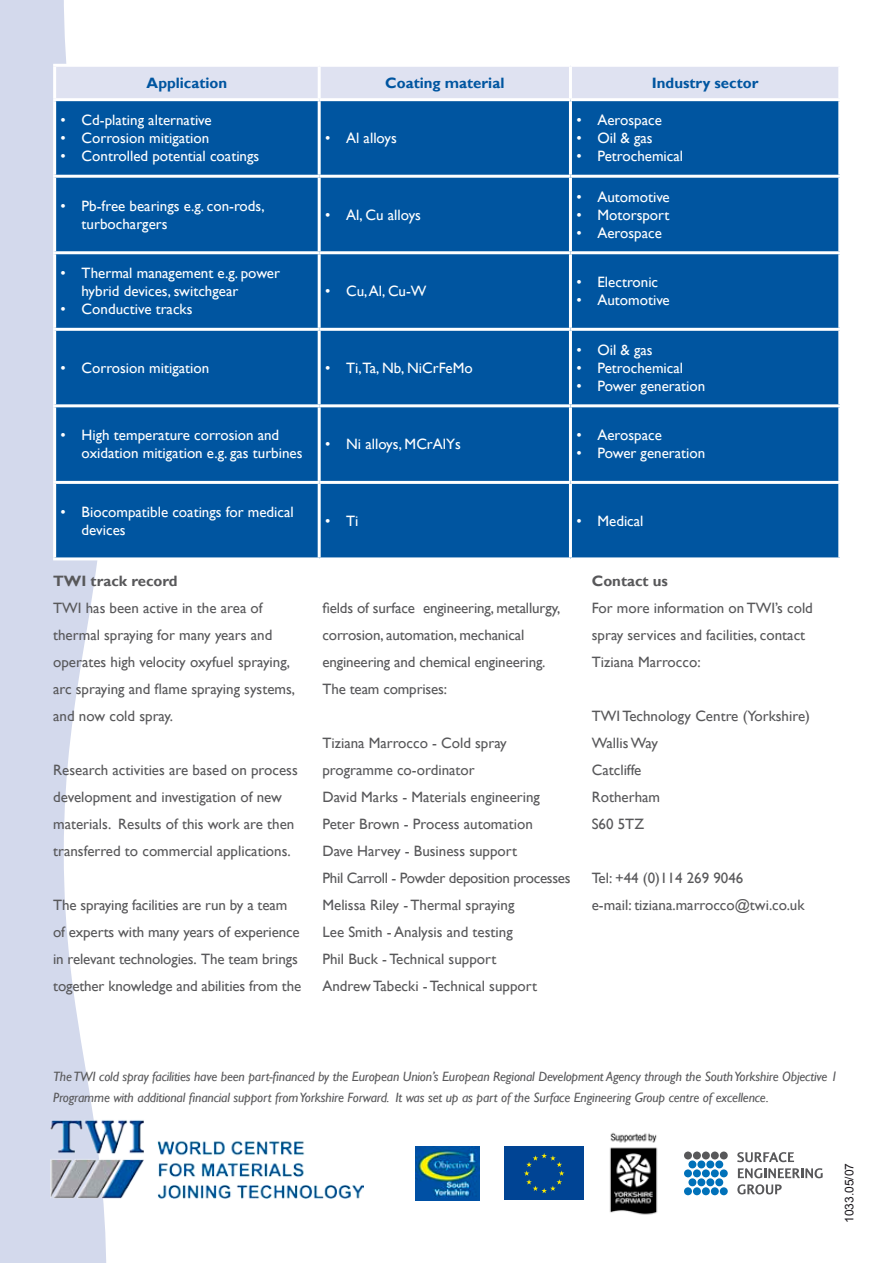
<style>
.page{position:relative;width:893px;height:1263px;background:#fff}
.page>*{position:absolute;margin:0;border:0;box-sizing:border-box;transform-origin:0 0}
.t1{font:15px/27px "Gill Sans";color:#58585a}
.t2{font:15px/18px "Gill Sans";color:#fff}
.t3{font:700 15px "Gill Sans";color:#0055a0}
.t4{font:700 15px "Gill Sans";color:#58585a}
.t5{font:italic 13.5px/21px "Gill Sans";letter-spacing:-.01em;color:#58585a}
.t6{font:12px "Arial";color:#1a171c}
</style>
<div class="page">
<svg style="left:0;top:0;width:106px;height:1263px;fill:#d3d9ec"></svg>
<div style="left:56px;top:67px;width:782px;height:31px;background:#dfe2f1"></div>
<div style="left:56px;top:101px;width:782px;height:456px;background:#0055a0"></div>
<hr style="left:53px;top:64px;width:266px;height:3px;background:#fff">
<hr style="left:53px;top:67px;width:3px;height:31px;background:#fff">
<hr style="left:318px;top:67px;width:3px;height:31px;background:#fff">
<hr style="left:569px;top:67px;width:3px;height:31px;background:#fff">
<hr style="left:53px;top:98px;width:266px;height:3px;background:#fff">
<hr style="left:53px;top:101px;width:3px;height:74px;background:#fff">
<hr style="left:318px;top:101px;width:3px;height:74px;background:#fff">
<hr style="left:569px;top:101px;width:3px;height:74px;background:#fff">
<hr style="left:53px;top:175px;width:266px;height:3px;background:#fff">
<hr style="left:53px;top:178px;width:3px;height:73px;background:#fff">
<hr style="left:319px;top:175px;width:251px;height:3px;background:#fff">
<hr style="left:318px;top:178px;width:3px;height:73px;background:#fff">
<hr style="left:570px;top:175px;width:271px;height:3px;background:#fff">
<hr style="left:569px;top:178px;width:3px;height:73px;background:#fff">
<hr style="left:53px;top:251px;width:266px;height:3px;background:#fff">
<hr style="left:53px;top:254px;width:3px;height:74px;background:#fff">
<hr style="left:319px;top:251px;width:251px;height:3px;background:#fff">
<hr style="left:318px;top:254px;width:3px;height:74px;background:#fff">
<hr style="left:570px;top:251px;width:271px;height:3px;background:#fff">
<hr style="left:569px;top:254px;width:3px;height:74px;background:#fff">
<hr style="left:53px;top:328px;width:266px;height:3px;background:#fff">
<hr style="left:53px;top:331px;width:3px;height:73px;background:#fff">
<hr style="left:319px;top:328px;width:251px;height:3px;background:#fff">
<hr style="left:318px;top:331px;width:3px;height:73px;background:#fff">
<hr style="left:570px;top:328px;width:271px;height:3px;background:#fff">
<hr style="left:569px;top:331px;width:3px;height:73px;background:#fff">
<hr style="left:53px;top:404px;width:266px;height:3px;background:#fff">
<hr style="left:53px;top:407px;width:3px;height:74px;background:#fff">
<hr style="left:319px;top:404px;width:251px;height:3px;background:#fff">
<hr style="left:318px;top:407px;width:3px;height:74px;background:#fff">
<hr style="left:570px;top:404px;width:271px;height:3px;background:#fff">
<hr style="left:569px;top:407px;width:3px;height:74px;background:#fff">
<hr style="left:53px;top:481px;width:266px;height:3px;background:#fff">
<hr style="left:53px;top:484px;width:3px;height:73px;background:#fff">
<hr style="left:319px;top:481px;width:251px;height:3px;background:#fff">
<hr style="left:318px;top:484px;width:3px;height:73px;background:#fff">
<hr style="left:570px;top:481px;width:271px;height:3px;background:#fff">
<hr style="left:569px;top:484px;width:3px;height:73px;background:#fff">
<hr style="left:53px;top:557px;width:266px;height:3px;background:#fff">
<svg style="left:737px;top:1152px;width:57px;height:10px"></svg>
<svg style="left:738px;top:1168px;width:85px;height:10px"></svg>
<svg style="left:737px;top:1184px;width:45px;height:10px"></svg>
<div style="left:684px;top:1151px;width:8px;height:8px;background:#58585a;border-radius:50%"></div>
<div style="left:693px;top:1151px;width:8px;height:8px;background:#58585a;border-radius:50%"></div>
<div style="left:702px;top:1151px;width:8px;height:8px;background:#58585a;border-radius:50%"></div>
<div style="left:711px;top:1151px;width:8px;height:8px;background:#58585a;border-radius:50%"></div>
<div style="left:720px;top:1151px;width:8px;height:8px;background:#58585a;border-radius:50%"></div>
<div style="left:688px;top:1160px;width:8px;height:8px;background:#0071b9;border-radius:50%"></div>
<div style="left:697px;top:1160px;width:8px;height:8px;background:#0071b9;border-radius:50%"></div>
<div style="left:706px;top:1160px;width:8px;height:8px;background:#0071b9;border-radius:50%"></div>
<div style="left:715px;top:1160px;width:8px;height:8px;background:#0071b9;border-radius:50%"></div>
<div style="left:684px;top:1169px;width:8px;height:8px;background:#0071b9;border-radius:50%"></div>
<div style="left:693px;top:1169px;width:8px;height:8px;background:#0071b9;border-radius:50%"></div>
<div style="left:702px;top:1169px;width:8px;height:8px;background:#0071b9;border-radius:50%"></div>
<div style="left:711px;top:1169px;width:8px;height:8px;background:#0071b9;border-radius:50%"></div>
<div style="left:720px;top:1169px;width:8px;height:8px;background:#0071b9;border-radius:50%"></div>
<div style="left:688px;top:1178px;width:8px;height:8px;background:#0071b9;border-radius:50%"></div>
<div style="left:697px;top:1178px;width:8px;height:8px;background:#0071b9;border-radius:50%"></div>
<div style="left:706px;top:1178px;width:8px;height:8px;background:#0071b9;border-radius:50%"></div>
<div style="left:715px;top:1178px;width:8px;height:8px;background:#0071b9;border-radius:50%"></div>
<div style="left:684px;top:1187px;width:8px;height:8px;background:#0071b9;border-radius:50%"></div>
<div style="left:693px;top:1187px;width:8px;height:8px;background:#0071b9;border-radius:50%"></div>
<div style="left:702px;top:1187px;width:8px;height:8px;background:#0071b9;border-radius:50%"></div>
<div style="left:711px;top:1187px;width:8px;height:8px;background:#0071b9;border-radius:50%"></div>
<div style="left:720px;top:1187px;width:8px;height:8px;background:#0071b9;border-radius:50%"></div>
<img style="left:416px;top:1146px;width:63px;height:55px">
<svg style="left:504px;top:1146px;width:80px;height:1px"></svg>
<div style="left:504px;top:1147px;width:80px;height:53px;background:#004494"></div>
<svg style="left:524px;top:1153px;width:40px;height:40px"></svg>
<img style="left:609px;top:1132px;width:49px;height:83px">
<img style="left:35px;top:1111px;width:329px;height:100px">
<p class="t2" style="left:61px;top:111px;width:7px;text-align:justify">• • •</p>
<p class="t3" style="left:147px;top:74px;width:82px">Application</p>
<p class="t3" style="left:385px;top:74px;width:121px">Coating material</p>
<p class="t3" style="left:652px;top:74px;width:108px">Industry sector</p>
<p class="t2" style="left:82px;top:111px;width:179px">Cd-plating alternative<br>Corrosion mitigation<br>Controlled potential coatings</p>
<p class="t2" style="left:597px;top:111px;width:87px">Aerospace<br>Oil &amp; gas<br>Petrochemical</p>
<p class="t2" style="left:576px;top:111px;width:7px;text-align:justify">• • •</p>
<p class="t2" style="left:325px;top:129px;width:73px">• Al alloys</p>
<p class="t2" style="left:61px;top:197px;width:7px">•</p>
<p class="t2" style="left:82px;top:197px;width:184px">Pb-free bearings e.g. con-rods, turbochargers</p>
<p class="t2" style="left:325px;top:206px;width:97px">• Al, Cu alloys</p>
<p class="t2" style="left:576px;top:188px;width:7px;text-align:justify">• • •</p>
<p class="t2" style="left:597px;top:188px;width:74px;text-align:justify">Automotive Motorsport Aerospace</p>
<p class="t2" style="left:61px;top:264px;width:7px">•</p>
<p class="t2" style="left:61px;top:300px;width:7px">•</p>
<p class="t2" style="left:82px;top:264px;width:200px">Thermal management e.g. power hybrid devices, switchgear<br>Conductive tracks</p>
<p class="t2" style="left:325px;top:282px;width:103px">• Cu, Al, Cu-W</p>
<p class="t2" style="left:597px;top:273px;width:74px">Electronic<br>Automotive</p>
<p class="t2" style="left:576px;top:273px;width:7px">• •</p>
<p class="t2" style="left:61px;top:359px;width:150px">• Corrosion mitigation</p>
<p class="t2" style="left:325px;top:359px;width:149px">• Ti,Ta, Nb, NiCrFeMo</p>
<p class="t2" style="left:576px;top:341px;width:7px;text-align:justify">• • •</p>
<p class="t2" style="left:597px;top:341px;width:109px">Oil &amp; gas<br>Petrochemical<br>Power generation</p>
<p class="t2" style="left:61px;top:426px;width:7px">•</p>
<p class="t2" style="left:82px;top:426px;width:222px">High temperature corrosion and oxidation mitigation e.g. gas turbines</p>
<p class="t2" style="left:61px;top:503px;width:7px">•</p>
<p class="t2" style="left:82px;top:503px;width:214px">Biocompatible coatings for medical devices</p>
<p class="t4" style="left:53px;top:572px;width:126px">TWI track record</p>
<p class="t1" style="left:53px;top:595px;width:244px">TWI has been active in the area of thermal spraying for many years and operates high velocity oxyfuel spraying, arc spraying and flame spraying systems, and now cold spray.</p>
<p class="t1" style="left:53px;top:757px;width:246px">Research activities are based on process development and investigation of new materials. Results of this work are then transferred to commercial applications.</p>
<p class="t1" style="left:53px;top:892px;width:250px">The spraying facilities are run by a team of experts with many years of experience in relevant technologies. The team brings together knowledge and abilities from the</p>
<p class="t2" style="left:325px;top:435px;width:137px">• Ni alloys, MCrAlYs</p>
<p class="t2" style="left:597px;top:426px;width:109px">Aerospace<br>Power generation</p>
<p class="t2" style="left:576px;top:426px;width:7px">• •</p>
<p class="t2" style="left:325px;top:512px;width:35px">• Ti</p>
<p class="t2" style="left:576px;top:512px;width:69px">• Medical</p>
<p class="t1" style="left:322px;top:595px;width:239px">fields of surface engineering, metallurgy, corrosion, automation, mechanical engineering and chemical engineering.<br>The team comprises:</p>
<p class="t1" style="left:322px;top:730px;width:250px">Tiziana Marrocco - Cold spray programme co-ordinator<br>David Marks - Materials engineering<br>Peter Brown - Process automation<br>Dave Harvey - Business support<br>Phil Carroll - Powder deposition processes<br>Melissa Riley - Thermal spraying<br>Lee Smith - Analysis and testing<br>Phil Buck - Technical support<br>Andrew Tabecki - Technical support</p>
<p class="t4" style="left:592px;top:572px;width:78px">Contact us</p>
<p class="t1" style="left:592px;top:594px;width:223px">For more information on TWI’s cold spray services and facilities, contact<br>Tiziana Marrocco:</p>
<p class="t1" style="left:592px;top:702px;width:220px">TWI Technology Centre (Yorkshire)<br>Wallis Way<br>Catcliffe<br>Rotherham<br>S60 5TZ</p>
<p class="t1" style="left:592px;top:864px;width:214px">Tel: +44 (0)114 269 9046<br>e-mail: tiziana.marrocco@twi.co.uk</p>
<p class="t5" style="left:53px;top:1066px;width:786px">The TWI cold spray facilities have been part-financed by the European Union’s European Regional Development Agency through the South Yorkshire Objective 1<br>Programme with additional financial support from Yorkshire Forward. It was set up as part of the Surface Engineering Group centre of excellence.</p>
<p class="t6" style="left:841px;top:1223px;width:62px;rotate:-90deg">1033.05/07</p>
</div>
